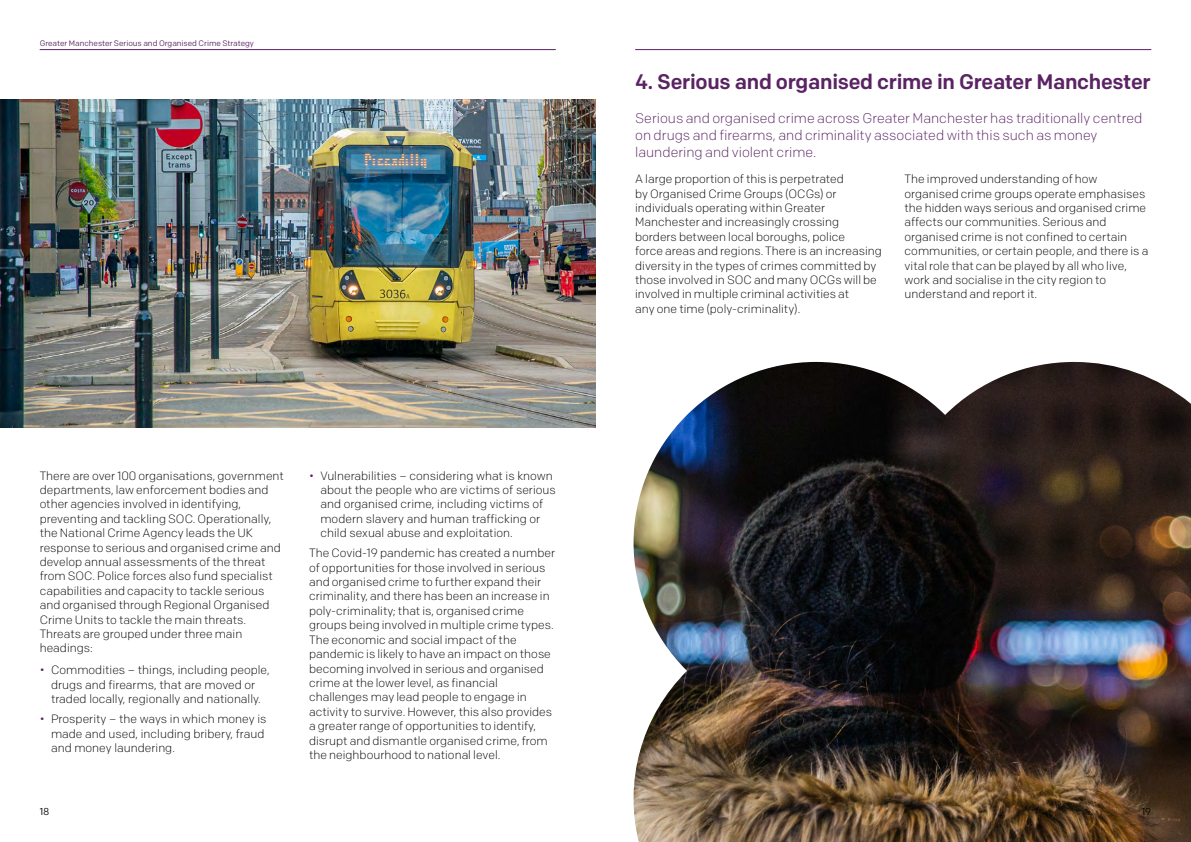
<style>
.page{position:relative;width:1191px;height:842px;background:#fff}
.page>*{position:absolute;margin:0;border:0;box-sizing:border-box;transform-origin:0 0}
.H3_GMCA{font:500 21px "Colfax";letter-spacing:-.015em;color:#5a2363}
.H4_GMCA{font:300 14px/17px "Colfax";color:#5a2363}
.P_GMCA{font:300 12px/14.4px "Colfax";color:#000}
.t1{font:10px "Colfax";color:#000}
.t2{font:8px "Colfax";color:#5a2363}
.s1{color:#5a2363}
</style>
<div class="page">
<hr style="left:40px;top:49px;width:516px;height:1px;background:#5a2363">
<hr style="left:635px;top:49px;width:516px;height:1px;background:#5a2363">
<img style="left:0;top:100px;width:595px;height:328px">
<img style="left:633px;top:362px;width:558px;height:480px">
<p class="t2" style="left:40px;top:38px;width:216px">Greater Manchester Serious and Organised Crime Strategy</p>
<p class="P_GMCA" style="left:40px;top:468px;width:246px">There are over 100 organisations, government departments, law enforcement bodies and other agencies involved in identifying, preventing and tackling SOC. Operationally, the National Crime Agency leads the UK response to serious and organised crime and develop annual assessments of the threat from SOC. Police forces also fund specialist capabilities and capacity to tackle serious and organised through Regional Organised Crime Units to tackle the main threats.<br>Threats are grouped under three main headings:</p>
<p class="P_GMCA" style="left:40px;top:663px;width:232px;text-align:center"><span class="s1">•</span> Commodities – things, including people, drugs and firearms, that are moved or traded locally, regionally and nationally.</p>
<p class="P_GMCA" style="left:51px;top:712px;width:217px;text-indent:-11px"><span class="s1">•</span> Prosperity – the ways in which money is made and used, including bribery, fraud and money laundering.</p>
<p class="P_GMCA" style="left:320px;top:468px;width:237px;text-indent:-11px"><span class="s1">•</span> Vulnerabilities – considering what is known about the people who are victims of serious and organised crime, including victims of modern slavery and human trafficking or child sexual abuse and exploitation.</p>
<p class="P_GMCA" style="left:309px;top:546px;width:247px">The Covid-19 pandemic has created a number of opportunities for those involved in serious and organised crime to further expand their criminality, and there has been an increase in poly-criminality; that is, organised crime groups being involved in multiple crime types.<br>The economic and social impact of the pandemic is likely to have an impact on those becoming involved in serious and organised crime at the lower level, as financial challenges may lead people to engage in activity to survive. However, this also provides a greater range of opportunities to identify, disrupt and dismantle organised crime, from the neighbourhood to national level.</p>
<h3 class="H3_GMCA" style="left:635px;top:69px;width:517px">4. Serious and organised crime in Greater Manchester</h3>
<p class="H4_GMCA" style="left:635px;top:110px;width:508px">Serious and organised crime across Greater Manchester has traditionally centred on drugs and firearms, and criminality associated with this such as money laundering and violent crime.</p>
<p class="P_GMCA" style="left:635px;top:172px;width:248px">A large proportion of this is perpetrated<br>by Organised Crime Groups (OCGs) or individuals operating within Greater Manchester and increasingly crossing borders between local boroughs, police<br>force areas and regions. There is an increasing diversity in the types of crimes committed by those involved in SOC and many OCGs will be involved in multiple criminal activities at<br>any one time (poly-criminality).</p>
<p class="P_GMCA" style="left:904px;top:172px;width:245px">The improved understanding of how organised crime groups operate emphasises the hidden ways serious and organised crime affects our communities. Serious and organised crime is not confined to certain communities, or certain people, and there is a vital role that can be played by all who live, work and socialise in the city region to understand and report it.</p>
<p class="t1" style="left:40px;top:806px;width:11px">18</p>
<p class="t1" style="left:1141px;top:806px;width:11px">19</p>
</div>
